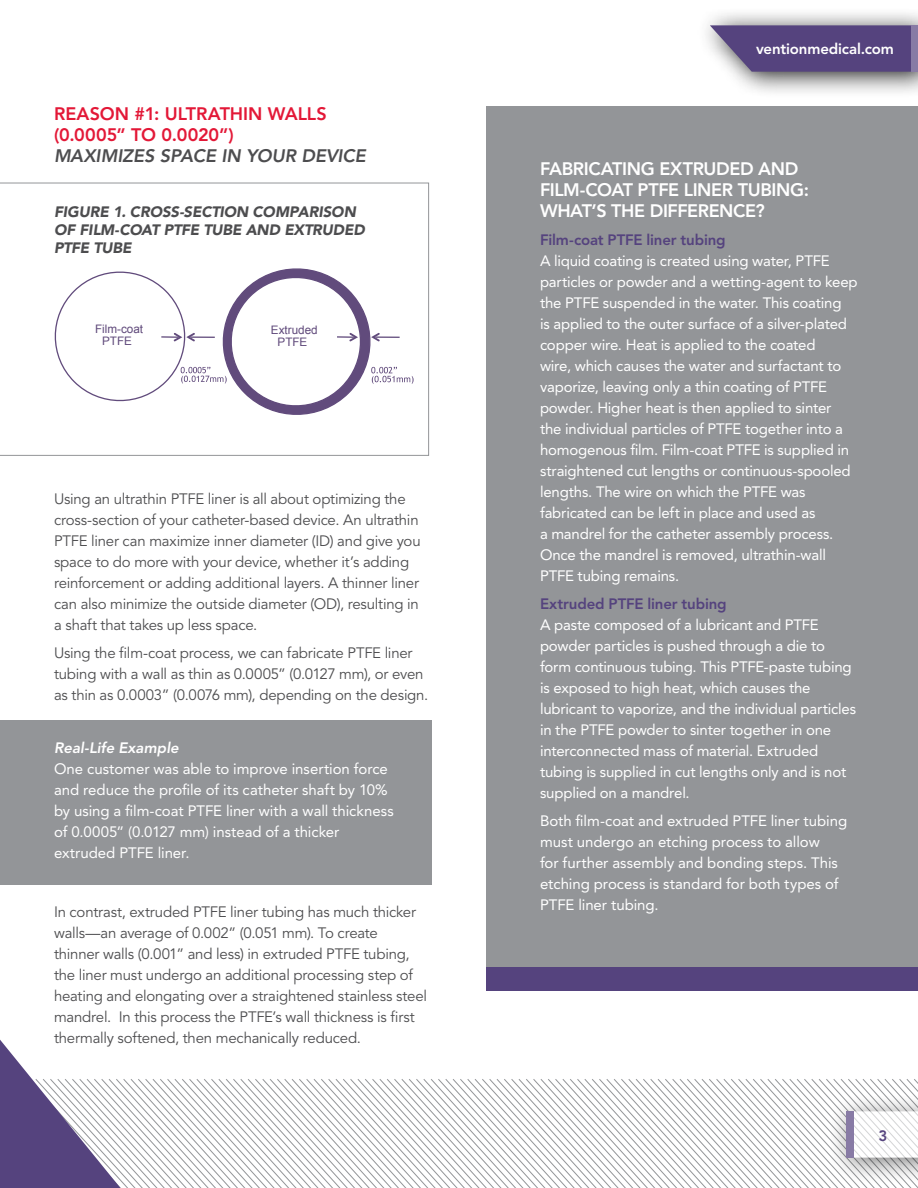
<style>
.page{position:relative;width:918px;height:1188px;background:#fff}
.page>*{position:absolute;margin:0;border:0;box-sizing:border-box;transform-origin:0 0}
.t1{font:800 18px/21px "Avenir";letter-spacing:-.02em;color:#fff}
.t2{font:800 18px/21px "Avenir";color:#e31837}
.t3{font:italic 800 18px "Avenir";color:#4d4d4f}
.t4{font:15px/21px "Avenir";letter-spacing:-.01em;color:#fff}
.t5{font:15px/21px "Avenir";letter-spacing:-.015em;color:#4d4d4f}
.t6{font:italic 900 15px/18px "Avenir";letter-spacing:-.01em;color:#4d4d4f}
.t7{font:800 15px "Avenir";letter-spacing:-.01em;color:#55437e}
.t8{font:800 15px "Avenir";letter-spacing:-.01em;color:#fff}
.t9{font:italic 800 15px "Avenir";color:#fff}
.t10{font:11.7px/12px "Arial";color:#604a7b;text-align:center}
</style>
<div class="page">
<svg style="left:0;top:1040px;width:918px;height:148px"></svg>
<div style="left:695px;top:7px;width:223px;height:92px;background:#000;opacity:.85"></div>
<svg style="left:710px;top:25px;width:201px;height:47px;background:#635388"></svg>
<div style="left:911px;top:25px;width:7px;height:47px;background:#887ba5"></div>
<div style="left:486px;top:106px;width:432px;height:870px;background:#939598"></div>
<div style="left:486px;top:968px;width:432px;height:23px;background:#55437e"></div>
<div style="left:0;top:720px;width:432px;height:164px;background:#939598"></div>
<svg style="left:0;top:183px;width:429px;height:273px"></svg>
<svg style="left:54px;top:268px;width:360px;height:148px"></svg>
<p class="t2" style="left:54px;top:103px;width:274px">REASON #1: ULTRATHIN WALLS (0.0005” TO 0.0020”)</p>
<p class="t3" style="left:54px;top:145px;width:313px">MAXIMIZES SPACE IN YOUR DEVICE</p>
<p class="t6" style="left:54px;top:202px;width:313px">FIGURE 1. CROSS-SECTION COMPARISON<br>OF FILM-COAT PTFE TUBE AND EXTRUDED<br>PTFE TUBE</p>
<p class="t10" style="left:95px;top:323px;width:50px">Film-coat<br>PTFE</p>
<p class="t10" style="left:271px;top:324px;width:48px">Extruded<br>PTFE</p>
<p class="t5" style="left:54px;top:489px;width:368px">Using an ultrathin PTFE liner is all about optimizing the cross-section of your catheter-based device. An ultrathin PTFE liner can maximize inner diameter (ID) and give you space to do more with your device, whether it’s adding reinforcement or adding additional layers. A thinner liner can also minimize the outside diameter (OD), resulting in a shaft that takes up less space.</p>
<p class="t5" style="left:54px;top:643px;width:376px">Using the film-coat process, we can fabricate PTFE liner tubing with a wall as thin as 0.0005” (0.0127 mm), or even as thin as 0.0003” (0.0076 mm), depending on the design.</p>
<p class="t9" style="left:54px;top:739px;width:126px">Real-Life Example</p>
<p class="t4" style="left:54px;top:758px;width:341px">One customer was able to improve insertion force and reduce the profile of its catheter shaft by 10% by using a film-coat PTFE liner with a wall thickness of 0.0005” (0.0127 mm) instead of a thicker extruded PTFE liner.</p>
<p class="t5" style="left:54px;top:902px;width:375px">In contrast, extruded PTFE liner tubing has much thicker walls—an average of 0.002” (0.051 mm). To create thinner walls (0.001” and less) in extruded PTFE tubing, the liner must undergo an additional processing step of heating and elongating over a straightened stainless steel mandrel. In this process the PTFE’s wall thickness is first thermally softened, then mechanically reduced.</p>
<p class="t8" style="left:756px;top:40px;width:139px">ventionmedical.com</p>
<p class="t1" style="left:540px;top:159px;width:271px">FABRICATING EXTRUDED AND<br>FILM-COAT PTFE LINER TUBING:<br>WHAT’S THE DIFFERENCE?</p>
<p class="t7" style="left:540px;top:231px;width:187px">Film-coat PTFE liner tubing</p>
<p class="t4" style="left:540px;top:251px;width:319px">A liquid coating is created using water, PTFE particles or powder and a wetting-agent to keep the PTFE suspended in the water. This coating<br>is applied to the outer surface of a silver-plated copper wire. Heat is applied to the coated<br>wire, which causes the water and surfactant to vaporize, leaving only a thin coating of PTFE powder. Higher heat is then applied to sinter<br>the individual particles of PTFE together into a homogenous film. Film-coat PTFE is supplied in straightened cut lengths or continuous-spooled lengths. The wire on which the PTFE was fabricated can be left in place and used as<br>a mandrel for the catheter assembly process.<br>Once the mandrel is removed, ultrathin-wall PTFE tubing remains.</p>
<p class="t7" style="left:540px;top:595px;width:188px">Extruded PTFE liner tubing</p>
<p class="t4" style="left:540px;top:614px;width:318px">A paste composed of a lubricant and PTFE powder particles is pushed through a die to form continuous tubing. This PTFE-paste tubing is exposed to high heat, which causes the lubricant to vaporize, and the individual particles in the PTFE powder to sinter together in one interconnected mass of material. Extruded tubing is supplied in cut lengths only and is not supplied on a mandrel.</p>
<p class="t4" style="left:540px;top:810px;width:309px">Both film-coat and extruded PTFE liner tubing must undergo an etching process to allow<br>for further assembly and bonding steps. This etching process is standard for both types of PTFE liner tubing.</p>
<p class="t7" style="left:879px;top:1127px;width:10px">3</p>
</div>
